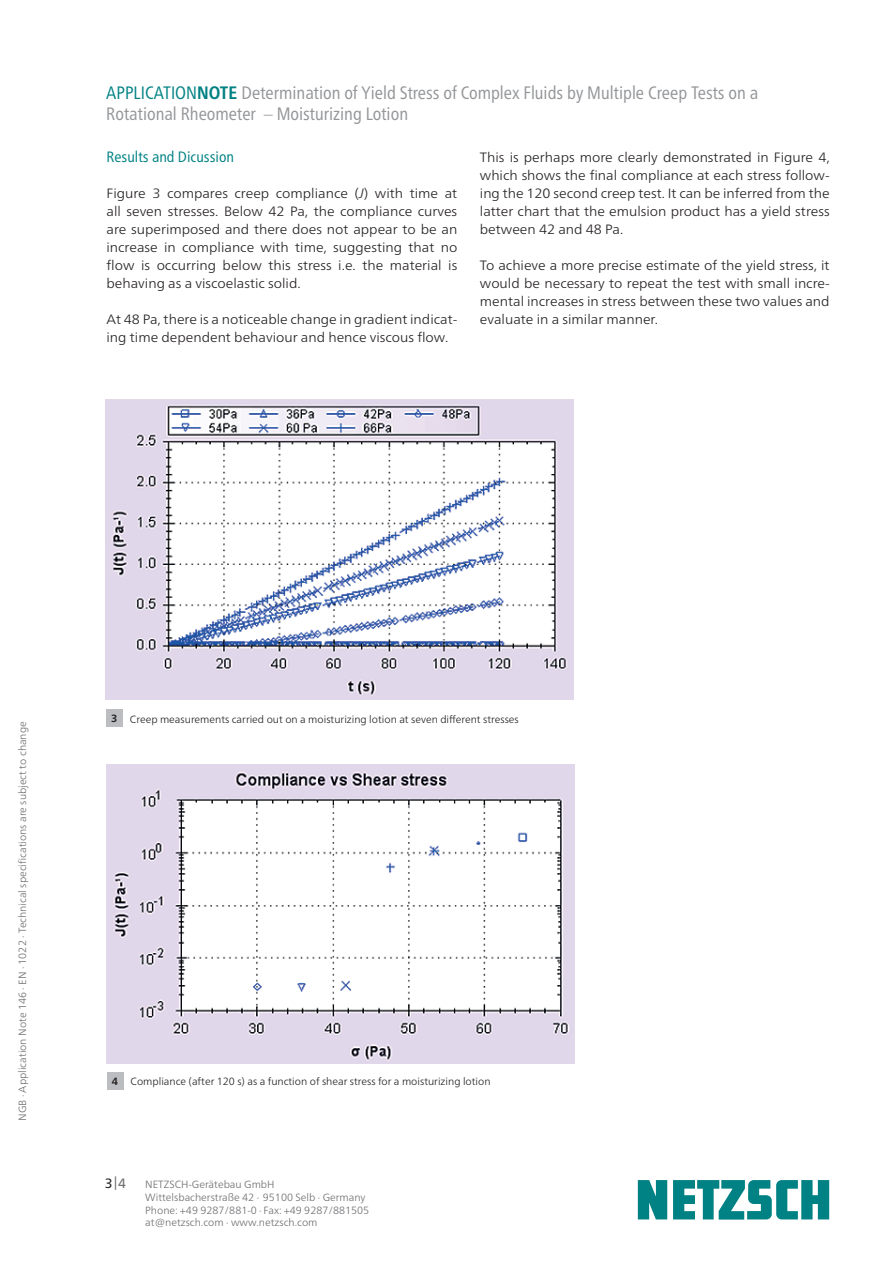
<style>
.page{position:relative;width:893px;height:1263px;background:#fff}
.page>*{position:absolute;margin:0;border:0;box-sizing:border-box;transform-origin:0 0}
.t1{font:condensed 18px/21px "Frutiger Neue LTW1 G";color:#939598}
.t2{font:condensed 15px "Frutiger Neue LTW1 G";color:#008183;scale:1.04 1}
.t3{font:300 13.5px/18px "Frutiger Neue LTW1 G";color:#231f20;text-align:justify;scale:1.04 1}
.t4{font:13.5px "Frutiger Neue LTW1 G";color:#6c6d70}
.t5{font:300 10.5px/12.8px "Frutiger Neue LTW1 G";color:#6c6d70}
.t6{font:300 10.5px "Frutiger Neue LTW1 G";color:#231f20}
.s1{color:#008183}
.s2{font-weight:700;color:#008183}
.s3{font-weight:300;font-stretch:normal}
.s4{font-style:italic}
.s5{font-weight:700}
.s6{color:#231f20}
</style>
<div class="page">
<svg style="left:638px;top:1180px;width:191px;height:39px"></svg>
<img style="left:105px;top:400px;width:468px;height:299px">
<img style="left:107px;top:765px;width:467px;height:298px">
<div style="left:107px;top:1072px;width:16px;height:17px;background:#bcbdc0"></div>
<div style="left:106px;top:710px;width:17px;height:17px;background:#bcbdc0"></div>
<h1 class="t1" style="left:106px;top:81px;width:653px"><span class="s1">APPLICATION</span><span class="s2">NOTE</span> Determination of Yield Stress of Complex Fluids by Multiple Creep Tests on a<br>Rotational Rheometer <span class="s3">–</span> Moisturizing Lotion</h1>
<p class="t2" style="left:107px;top:146px;width:124px">Results and Dicussion</p>
<p class="t3" style="left:107px;top:184px;width:339px">Figure 3 compares creep compliance (<span class="s4">J</span>) with time at all seven stresses. Below 42 Pa, the compliance curves are superimposed and there does not appear to be an increase in compliance with time, suggesting that no flow is occurring below this stress i.e. the material is behaving as a viscoelastic solid.</p>
<p class="t3" style="left:107px;top:310px;width:339px">At 48 Pa, there is a noticeable change in gradient indicat&shy;ing time dependent behaviour and hence viscous flow.</p>
<p class="t3" style="left:480px;top:148px;width:338px">This is perhaps more clearly demonstrated in Figure 4, which shows the final compliance at each stress follow&shy;ing the 120 second creep test. It can be inferred from the latter chart that the emulsion product has a yield stress between 42 and 48 Pa.</p>
<p class="t3" style="left:480px;top:256px;width:338px">To achieve a more precise estimate of the yield stress, it would be necessary to repeat the test with small incre&shy;mental increases in stress between these two values and evaluate in a similar manner.</p>
<p class="t5" style="left:16px;top:1121px;width:401px;rotate:-90deg">NGB · Application Note 146 · EN · 1022 · Technical specifications are subject to change</p>
<p class="t6" style="left:111px;top:713px;width:409px"><span class="s5">3</span> Creep measurements carried out on a moisturizing lotion at seven different stresses</p>
<p class="t6" style="left:112px;top:1075px;width:380px"><span class="s5">4</span> Compliance (after 120 s) as a function of shear stress for a moisturizing lotion</p>
<p class="t4" style="left:105px;top:1175px;width:23px"><span class="s6">3</span>|4</p>
<p class="t5" style="left:145px;top:1178px;width:226px">NETZSCH-Gerätebau GmbH Wittelsbacherstraße 42 ∙ 95100 Selb ∙ Germany Phone: +49 9287/881-0 ∙ Fax: +49 9287/881505 at@netzsch.com ∙ www.netzsch.com</p>
</div>
